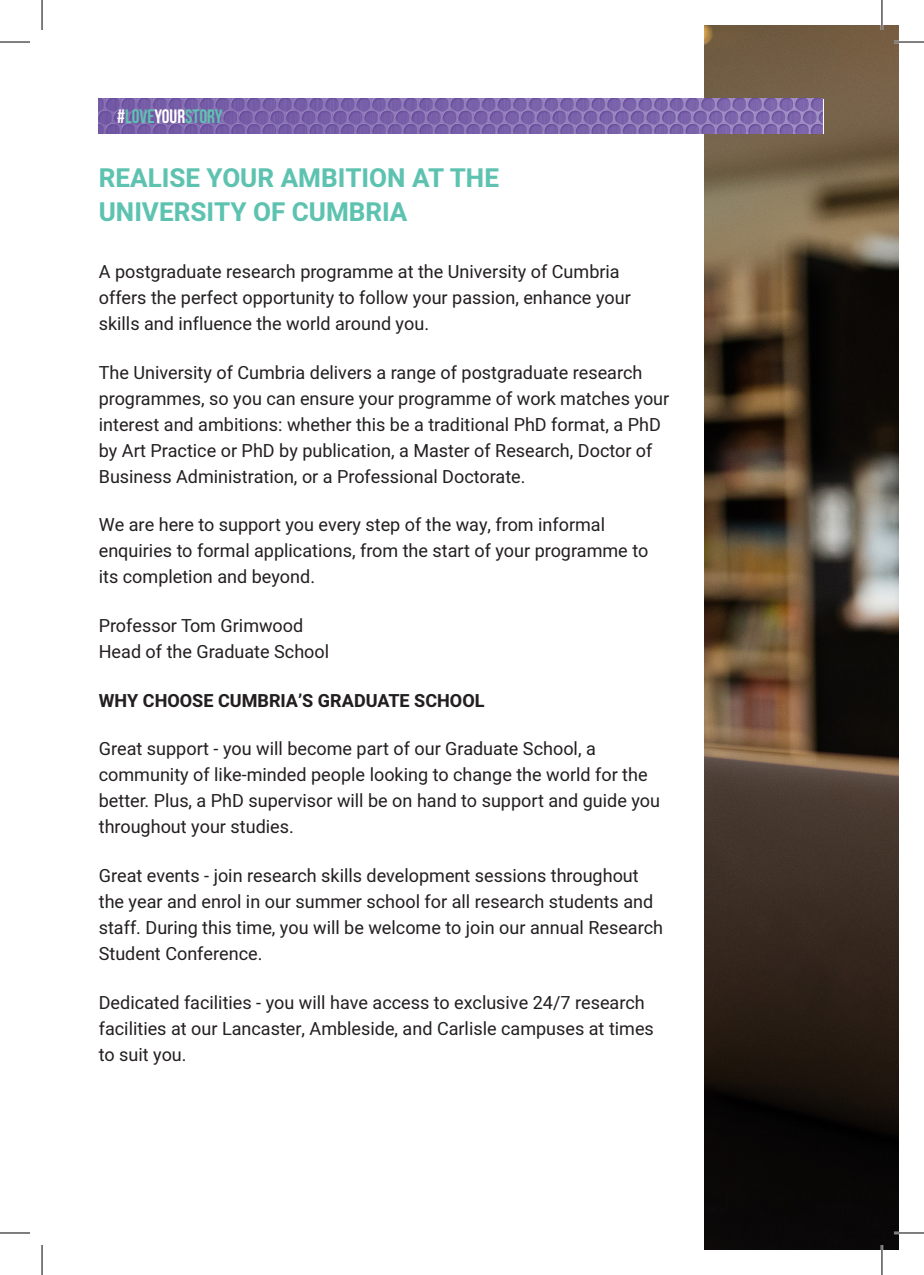
<style>
.page{position:relative;width:924px;height:1275px;background:#fff}
.page>*{position:absolute;margin:0;border:0;box-sizing:border-box;transform-origin:0 0}
.t1{font:700 26px/34px "Heebo";color:#5dc3b0}
.t2{font:700 19.4px "Bebas Neue";color:#5dc3b0}
.t3{font:18px/26px "Heebo";color:#231f20}
.t4{font:700 18px "Heebo";color:#231f20}
.s1{color:#fff}
</style>
<div class="page">
<img style="left:704px;top:25px;width:194px;height:1225px">
<img style="left:99px;top:99px;width:723px;height:34px">
<hr style="left:893px;top:41px;width:30px;height:2px;background:#fff">
<hr style="left:893px;top:1231px;width:30px;height:3px;background:#fff">
<hr style="left:880px;top:0;width:2px;height:30px;background:#fff">
<hr style="left:880px;top:1245px;width:2px;height:30px;background:#fff">
<hr style="left:0;top:42px;width:30px;height:1px;background:#000">
<hr style="left:893px;top:42px;width:30px;height:1px;background:#000">
<hr style="left:0;top:1232px;width:30px;height:1px;background:#000">
<hr style="left:893px;top:1232px;width:30px;height:1px;background:#000">
<hr style="left:42px;top:0;width:1px;height:30px;background:#000">
<hr style="left:42px;top:1245px;width:1px;height:30px;background:#000">
<hr style="left:881px;top:0;width:1px;height:30px;background:#000">
<hr style="left:881px;top:1245px;width:1px;height:30px;background:#000">
<p class="t2" style="left:117px;top:106px;width:106px"><span class="s1">#</span>LOVE<span class="s1">YOUR</span>STORY</p>
<p class="t1" style="left:99px;top:161px;width:401px">REALISE YOUR AMBITION AT THE<br>UNIVERSITY OF CUMBRIA</p>
<p class="t3" style="left:99px;top:258px;width:533px">A postgraduate research programme at the University of Cumbria offers the perfect opportunity to follow your passion, enhance your skills and influence the world around you.</p>
<p class="t3" style="left:99px;top:359px;width:571px">The University of Cumbria delivers a range of postgraduate research programmes, so you can ensure your programme of work matches your interest and ambitions: whether this be a traditional PhD format, a PhD by Art Practice or PhD by publication, a Master of Research, Doctor of Business Administration, or a Professional Doctorate.</p>
<p class="t3" style="left:99px;top:512px;width:550px">We are here to support you every step of the way, from informal enquiries to formal applications, from the start of your programme to its completion and beyond.</p>
<p class="t3" style="left:99px;top:612px;width:232px">Professor Tom Grimwood<br>Head of the Graduate School</p>
<p class="t4" style="left:99px;top:688px;width:387px">WHY CHOOSE CUMBRIA’S GRADUATE SCHOOL</p>
<p class="t3" style="left:99px;top:736px;width:562px">Great support - you will become part of our Graduate School, a community of like-minded people looking to change the world for the better. Plus, a PhD supervisor will be on hand to support and guide you throughout your studies.</p>
<p class="t3" style="left:99px;top:862px;width:565px">Great events - join research skills development sessions throughout the year and enrol in our summer school for all research students and staff. During this time, you will be welcome to join our annual Research Student Conference.</p>
<p class="t3" style="left:99px;top:989px;width:556px">Dedicated facilities - you will have access to exclusive 24/7 research facilities at our Lancaster, Ambleside, and Carlisle campuses at times to suit you.</p>
</div>
